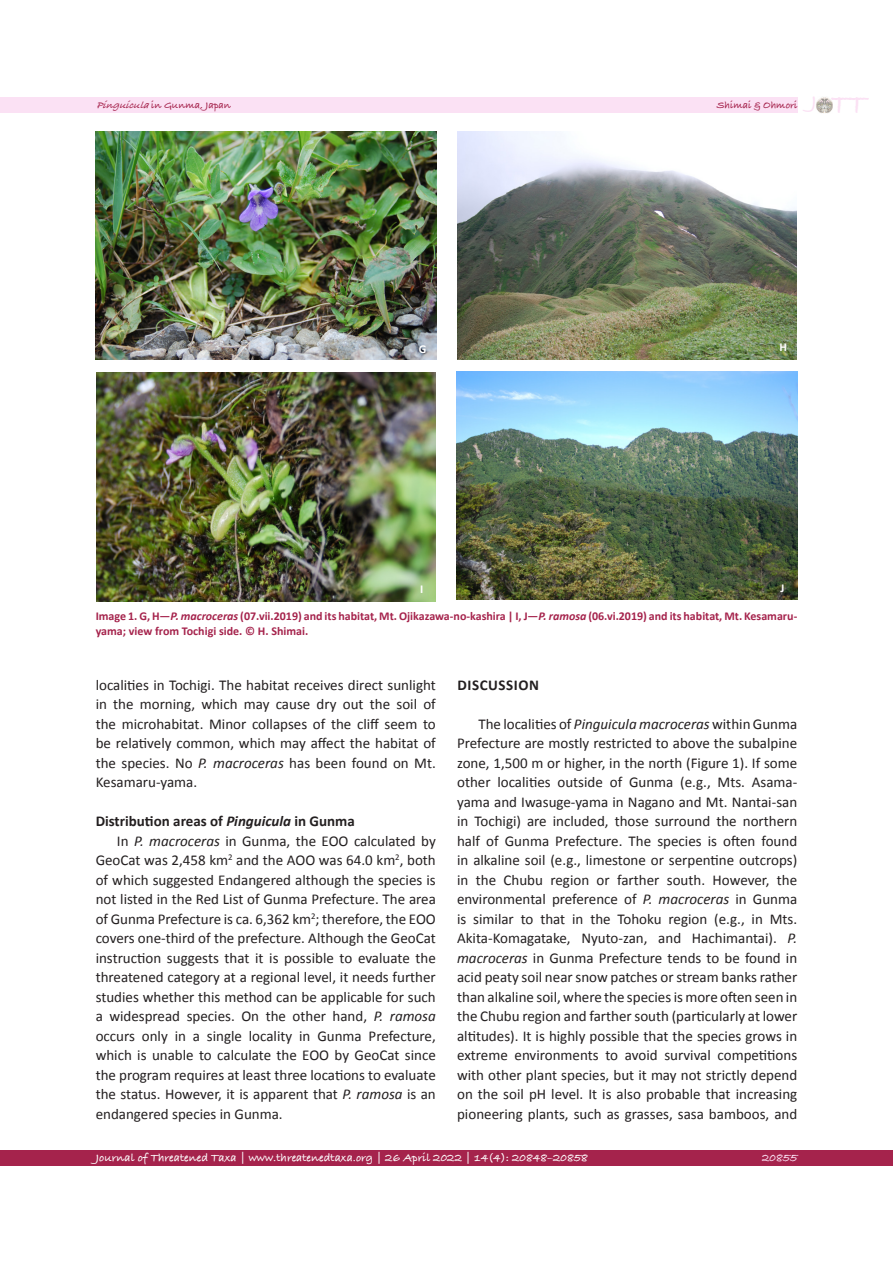
<style>
.page{position:relative;width:893px;height:1263px;background:#fff}
.page>*{position:absolute;margin:0;border:0;box-sizing:border-box;transform-origin:0 0}
.t1{font:700 28.95px "Bradley Hand ITCTT";color:#fbe1f4}
.t2{font:15px/19.5px "Calibri";color:#231f20;text-align:justify}
.t3{font:700 15px "Calibri";color:#231f20}
.t4{font:15px "Calibri Bold 2";letter-spacing:.04em;color:#231f20}
.t5{font:700 12px/14.4px "Calibri";color:#a5234c}
.t6{font:700 12px "Bradley Hand ITCTT";color:#fff}
.t7{font:700 12px "Bradley Hand ITCTT";color:#fbe1f4}
.t8{font:700 12px "Calibri";color:#fff}
.t9{font:12px "Calibri Bold 2";color:#fff}
.t10{font:700 10.5px "Bradley Hand ITCTT";letter-spacing:-.005em;color:#a5234c}
.s1{font-style:italic}
.s2{font-family:"Calibri 2"}
</style>
<div class="page">
<div style="left:0;top:97px;width:798px;height:15px;background:#fbe1f4"></div>
<div style="left:0;top:1150px;width:893px;height:16px;background:#a5234c"></div>
<img style="left:816px;top:97px;width:17px;height:16px">
<img style="left:96px;top:132px;width:340px;height:228px">
<img style="left:458px;top:132px;width:339px;height:227px">
<img style="left:97px;top:372px;width:339px;height:230px">
<img style="left:457px;top:371px;width:340px;height:228px">
<h1 class="t1" style="left:811px;top:82px;width:57px"><sup>J</sup> TT</h1>
<p class="t10" style="left:96px;top:97px;width:136px"><span class="s1">Pinguicula</span>in Gunma, Japan</p>
<p class="t10" style="left:717px;top:97px;width:82px">Shimai &amp; Ohmori</p>
<p class="t8" style="left:419px;top:341px;width:9px">G</p>
<p class="t9" style="left:420px;top:582px;width:5px">I</p>
<p class="t9" style="left:779px;top:339px;width:9px">H</p>
<p class="t8" style="left:780px;top:580px;width:5px">J</p>
<p class="t5" style="left:96px;top:609px;width:703px">Image 1. G, H—<span class="s1">P. macroceras</span> (07.vii.2019) and its habitat, Mt. Ojikazawa-no-kashira | I, J—<span class="s1">P. ramosa</span> (06.vi.2019) and its habitat, Mt. Kesamaru&shy;yama; view from Tochigi side. © H. Shimai.</p>
<p class="t2" style="left:96px;top:675px;width:342px">localities in Tochigi. The habitat receives direct sunlight in the morning, which may cause dry out the soil of the microhabitat. Minor collapses of the cliff seem to be relatively common, which may affect the habitat of the species. No <span class="s1">P. macroceras</span> has been found on Mt.<br>Kesamaru-yama.</p>
<p class="t3" style="left:96px;top:811px;width:261px">Distribution areas of <span class="s1">Pinguicula</span> in Gunma</p>
<p class="t2" style="left:96px;top:831px;width:342px;text-indent:21px">In <span class="s1">P. macroceras</span> in Gunma, the EOO calculated by GeoCat was 2,458 km<sup>2</sup> and the AOO was 64.0 km<sup>2</sup><span class="s2">, both </span>of which suggested Endangered although the species is not listed in the Red List of Gunma Prefecture. The area of Gunma Prefecture is ca. 6,362 km<sup>2</sup>; therefore, the EOO covers one-third of the prefecture. Although the GeoCat instruction suggests that it is possible to evaluate the threatened category at a regional level, it needs further studies whether this method can be applicable for such a widespread species. On the other hand, <span class="s1">P. ramosa </span>occurs only in a single locality in Gunma Prefecture, which is unable to calculate the EOO by GeoCat since the program requires at least three locations to evaluate the status. However, it is apparent that <span class="s1">P. ramosa</span> <span class="s2">is an </span>endangered species in Gunma.</p>
<p class="t4" style="left:457px;top:675px;width:83px">DISCUSSION</p>
<p class="t2" style="left:457px;top:714px;width:342px;text-indent:21px">The localities of <span class="s1">Pinguicula macroceras</span> within Gunma Prefecture are mostly restricted to above the subalpine zone, 1,500 m or higher, in the north (Figure 1). If some other localities outside of Gunma (e.g., Mts. Asama&shy;yama and Iwasuge-yama in Nagano and Mt. Nantai-san in Tochigi) are included, those surround the northern half of Gunma Prefecture. The species is often found in alkaline soil (e.g., limestone or serpentine outcrops) in the Chubu region or farther south. However, the environmental preference of <span class="s1">P. macroceras</span> in Gunma is similar to that in the Tohoku region (e.g., in Mts.<br>Akita-Komagatake, Nyuto-zan, and Hachimantai). <span class="s1">P. macroceras</span> in Gunma Prefecture tends to be found in acid peaty soil near snow patches or stream banks rather than alkaline soil, where the species is more often seen in the Chubu region and farther south (particularly at lower altitudes). It is highly possible that the species grows in extreme environments to avoid survival competitions with other plant species, but it may not strictly depend on the soil pH level. It is also probable that increasing pioneering plants, such as grasses, sasa bamboos, and</p>
<p class="t6" style="left:96px;top:1149px;width:493px">Journal of Threatened Taxa | www.threatenedtaxa.org | 26 April 2022 | 14(4): 20848–20858</p>
<p class="t7" style="left:762px;top:1149px;width:37px">20855</p>
</div>
